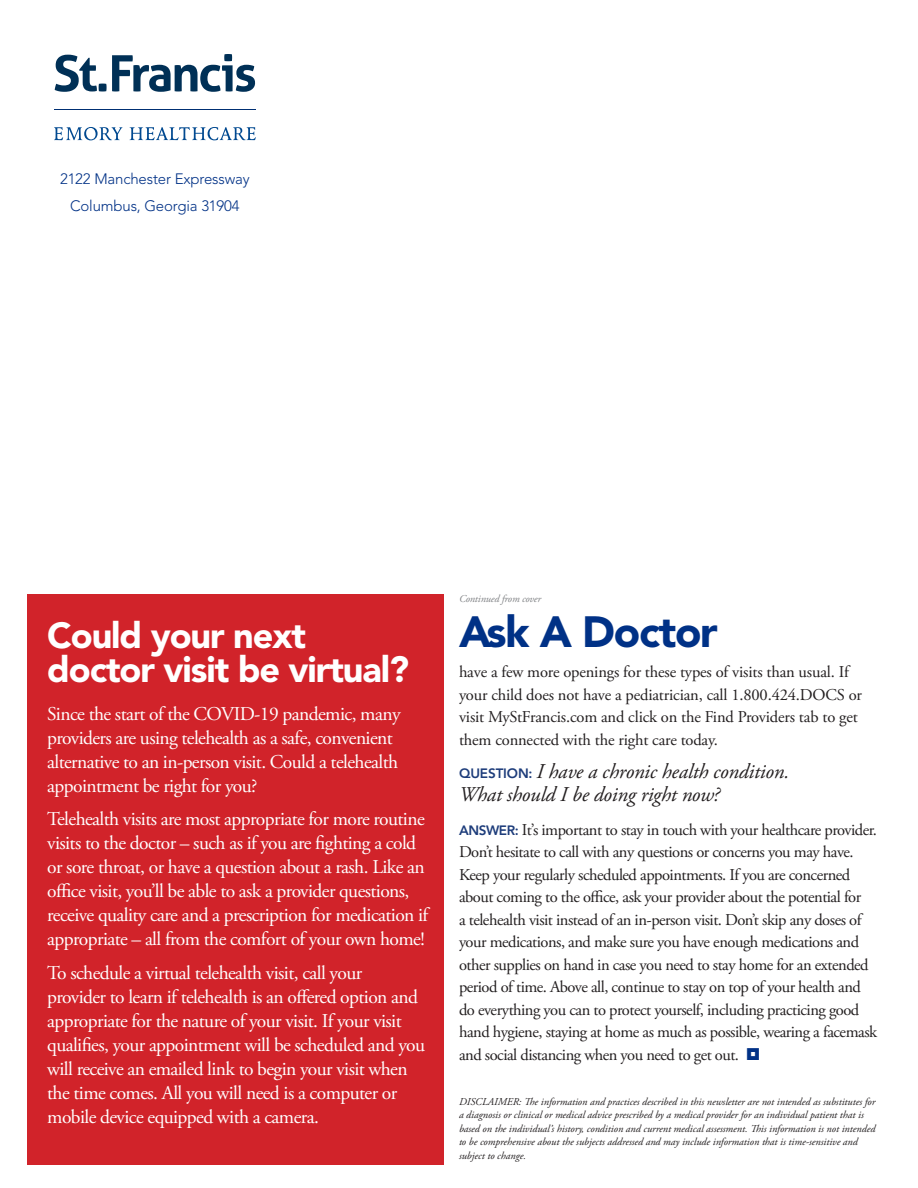
<style>
.page{position:relative;width:918px;height:1188px;background:#fff}
.page>*{position:absolute;margin:0;border:0;box-sizing:border-box;transform-origin:0 0}
.Body_Copy{font:900 43.35px "Avenir LT Pro";letter-spacing:-.03em;color:#003186}
.Body_Copy-2{font:900 36px/34.5px "Avenir LT Pro";letter-spacing:-.03em;color:#fff}
.Body_Copy-3{font:italic 21px/22.5px "Adobe Garamond Pro";letter-spacing:-.01em;color:#231f20}
.Body_Copy-4{font:19.5px/24px "Adobe Garamond Pro";letter-spacing:-.03em;color:#fff}
.Body_Copy-5{font:16.5px/22.5px "Adobe Garamond Pro";letter-spacing:-.03em;color:#231f20}
.Body_Copy-6{font:16.5px/22.5px "Adobe Garamond Pro";letter-spacing:-.01em;color:#231f20}
.t1{font:300 15px/27px "Avenir LT Pro";letter-spacing:-.01em;color:#003186;text-align:center}
.Body_Copy-7{font:italic 10.5px/13.5px "Adobe Garamond Pro";color:#231f20}
.Body_Copy-8{font:italic 10.5px "Adobe Garamond Pro";letter-spacing:-.01em;color:#808285}
.s1{font-family:"Avenir LT Pro";font-weight:800;font-style:normal;font-size:13.5px;color:#1e3d7b}
.s2{font-family:"Avenir LT Pro";font-weight:800;font-size:13.5px;color:#1e3d7b}
</style>
<div class="page">
<div style="left:27px;top:594px;width:417px;height:570px;background:#d1232a"></div>
<svg style="left:55px;top:54px;width:200px;height:38px"></svg>
<hr style="left:54px;top:109px;width:202px;height:1px;background:#002f73">
<svg style="left:54px;top:127px;width:69px;height:13px"></svg>
<svg style="left:130px;top:127px;width:126px;height:13px"></svg>
<p class="t1" style="left:60px;top:166px;width:191px">2122 Manchester Expressway<br>Columbus, Georgia 31904</p>
<p class="Body_Copy-2" style="left:47px;top:618px;width:363px">Could your next doctor visit be virtual?</p>
<p class="Body_Copy-4" style="left:47px;top:702px;width:355px">Since the start of the COVID-19 pandemic, many providers are using telehealth as a safe, convenient alternative to an in-person visit. Could a telehealth appointment be right for you?</p>
<p class="Body_Copy-4" style="left:47px;top:808px;width:383px">Telehealth visits are most appropriate for more routine visits to the doctor – such as if you are fighting a cold or sore throat, or have a question about a rash. Like an office visit, you’ll be able to ask a provider questions, receive quality care and a prescription for medication if appropriate – all from the comfort of your own home!</p>
<p class="Body_Copy-4" style="left:47px;top:961px;width:379px">To schedule a virtual telehealth visit, call your provider to learn if telehealth is an offered option and appropriate for the nature of your visit. If your visit qualifies, your appointment will be scheduled and you will receive an emailed link to begin your visit when the time comes. All you will need is a computer or mobile device equipped with a camera.</p>
<p class="Body_Copy-8" style="left:459px;top:592px;width:84px">Continued from cover</p>
<p class="Body_Copy" style="left:459px;top:605px;width:260px">Ask A Doctor</p>
<p class="Body_Copy-6" style="left:459px;top:661px;width:405px">have a few more openings for these types of visits than usual. If your child does not have a pediatrician, call 1.800.424.DOCS or visit MyStFrancis.com and click on the Find Providers tab to get them connected with the right care today.</p>
<p class="Body_Copy-3" style="left:459px;top:761px;width:332px"><span class="s1">QUESTION:</span> I have a chronic health condition.<br>What should I be doing right now?</p>
<p class="Body_Copy-5" style="left:459px;top:819px;width:420px"><span class="s2">ANSWER:</span> It’s important to stay in touch with your healthcare provider.<br>Don’t hesitate to call with any questions or concerns you may have.<br>Keep your regularly scheduled appointments. If you are concerned about coming to the office, ask your provider about the potential for<br>a telehealth visit instead of an in-person visit. Don’t skip any doses of your medications, and make sure you have enough medications and other supplies on hand in case you need to stay home for an extended period of time. Above all, continue to stay on top of your health and do everything you can to protect yourself, including practicing good hand hygiene, staying at home as much as possible, wearing a facemask and social distancing when you need to get out.</p>
<p class="Body_Copy-7" style="left:459px;top:1095px;width:418px">DISCLAIMER: The information and practices described in this newsletter are not intended as substitutes for a diagnosis or clinical or medical advice prescribed by a medical provider for an individual patient that is based on the individual’s history, condition and current medical assessment. This information is not intended to be comprehensive about the subjects addressed and may include information that is time-sensitive and subject to change.</p>
</div>
